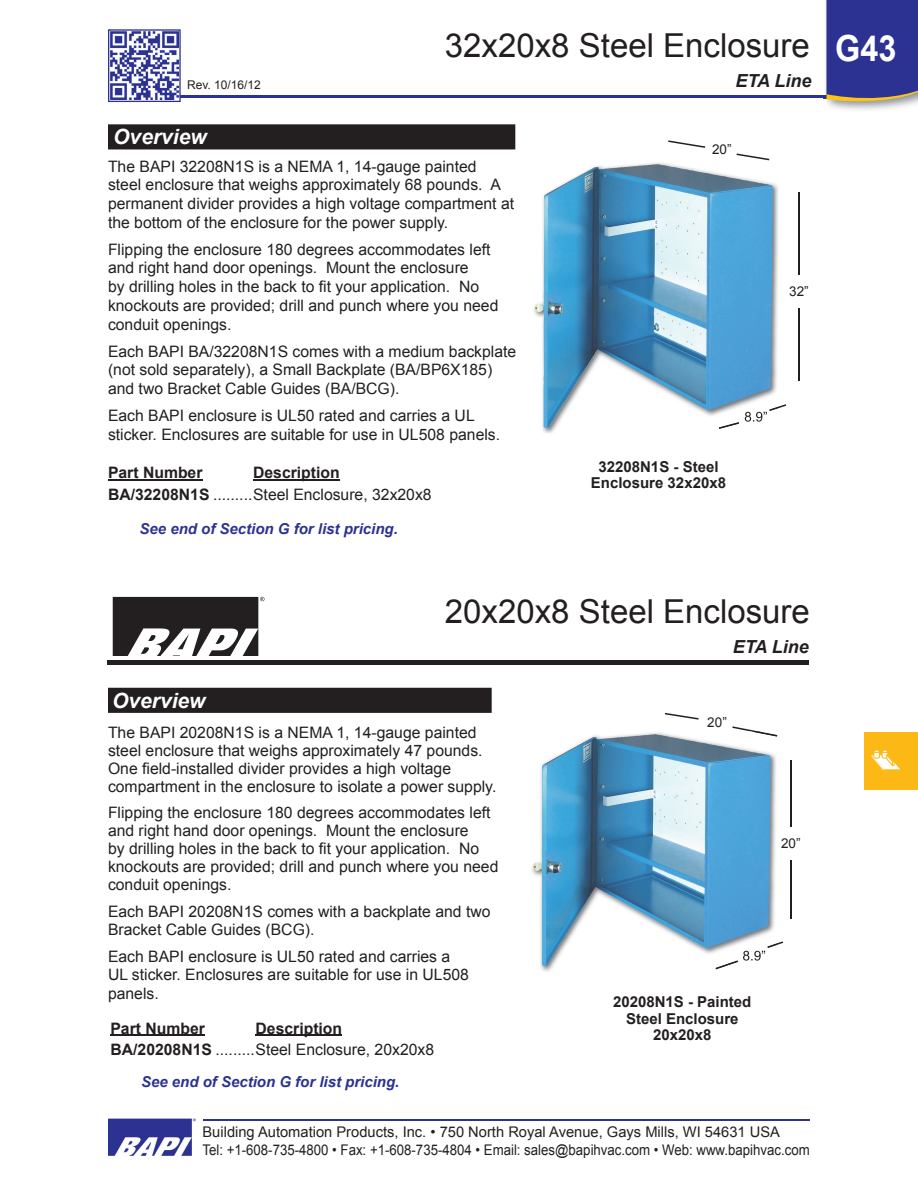
<style>
.page{position:relative;width:918px;height:1188px;background:#fff}
.page>*{position:absolute;margin:0;border:0;box-sizing:border-box;transform-origin:0 0}
.t1{font:700 36px "Arial";color:#fff;scale:.9 1}
.t2{font:33px "Arial";color:#231f20}
.t3{font:italic 700 21px "Arial";color:#fff}
.t4{font:italic 700 18px "Arial";color:#231f20}
.t5{font:15.75px/18.8px "Arial";color:#231f20}
.t6{font:700 15.75px "Arial";color:#231f20}
.t7{font:700 15px/16.5px "Arial";color:#231f20;text-align:center}
.t8{font:italic 700 15px "Arial";color:#2b3292}
.t9{font:14.7px/18px "Arial";color:#231f20}
.t10{font:13.5px "Arial";color:#231f20}
.t11{font:12px "Arial";color:#231f20}
.s1{font-weight:700}
</style>
<div class="page">
<div style="left:864px;top:732px;width:54px;height:57px;background:#fcb814"></div>
<svg style="left:871px;top:750px;width:29px;height:20px"></svg>
<hr style="left:124px;top:95px;width:761px;height:3px;background:#2b3292">
<svg style="left:108px;top:29px;width:73px;height:73px"></svg>
<img style="left:823px;top:98px;width:81px;height:12px">
<svg style="left:826px;top:0;width:92px;height:106px;background:#3c4192"></svg>
<hr style="left:204px;top:1119px;width:606px;height:2px;background:#2b3292">
<img style="left:108px;top:1118px;width:87px;height:38px">
<div style="left:108px;top:124px;width:407px;height:25px;background:#231f20"></div>
<hr style="left:108px;top:479px;width:95px;height:2px;background:#231f20">
<hr style="left:253px;top:479px;width:87px;height:2px;background:#231f20">
<div style="left:108px;top:688px;width:384px;height:25px;background:#231f20"></div>
<hr style="left:798px;top:192px;width:2px;height:82px;background:#231f20">
<hr style="left:798px;top:308px;width:2px;height:73px;background:#231f20">
<svg style="left:668px;top:140px;width:37px;height:8px"></svg>
<svg style="left:737px;top:154px;width:32px;height:6px"></svg>
<hr style="left:790px;top:760px;width:1px;height:66px;background:#231f20">
<hr style="left:790px;top:860px;width:1px;height:59px;background:#231f20">
<svg style="left:665px;top:713px;width:34px;height:7px"></svg>
<svg style="left:732px;top:726px;width:29px;height:6px"></svg>
<hr style="left:110px;top:1035px;width:95px;height:1px;background:#231f20">
<hr style="left:256px;top:1035px;width:86px;height:1px;background:#231f20">
<div style="left:107px;top:660px;width:702px;height:5px;background:#231f20"></div>
<img style="left:112px;top:596px;width:153px;height:60px">
<img style="left:534px;top:163px;width:244px;height:270px">
<img style="left:745px;top:412px;width:22px;height:10px">
<img style="left:719px;top:422px;width:20px;height:7px">
<svg style="left:769px;top:404px;width:17px;height:7px"></svg>
<img style="left:535px;top:164px;width:123px;height:264px">
<img style="left:532px;top:732px;width:244px;height:240px">
<img style="left:751px;top:732px;width:26px;height:5px">
<img style="left:743px;top:951px;width:22px;height:10px">
<img style="left:716px;top:960px;width:22px;height:9px">
<svg style="left:767px;top:941px;width:16px;height:7px"></svg>
<img style="left:533px;top:734px;width:121px;height:232px">
<p class="t11" style="left:187px;top:77px;width:75px">Rev. 10/16/12</p>
<h2 class="t2" style="left:445px;top:24px;width:367px">32x20x8 Steel Enclosure</h2>
<p class="t4" style="left:736px;top:69px;width:78px">ETA Line</p>
<h3 class="t3" style="left:113px;top:123px;width:95px">Overview</h3>
<p class="t5" style="left:108px;top:157px;width:408px">The BAPI 32208N1S is a NEMA 1, 14-gauge painted<br>steel enclosure that weighs approximately 68 pounds. A permanent divider provides a high voltage compartment at the bottom of the enclosure for the power supply.</p>
<p class="t5" style="left:108px;top:240px;width:392px">Flipping the enclosure 180 degrees accommodates left and right hand door openings. Mount the enclosure<br>by drilling holes in the back to fit your application. No knockouts are provided; drill and punch where you need conduit openings.</p>
<p class="t5" style="left:108px;top:342px;width:410px">Each BAPI BA/32208N1S comes with a medium backplate (not sold separately), a Small Backplate (BA/BP6X185) and two Bracket Cable Guides (BA/BCG).</p>
<p class="t5" style="left:108px;top:406px;width:394px">Each BAPI enclosure is UL50 rated and carries a UL sticker. Enclosures are suitable for use in UL508 panels.</p>
<p class="t6" style="left:108px;top:462px;width:96px">Part Number</p>
<p class="t5" style="left:108px;top:462px;width:325px;line-height:21.6px;text-indent:145px"><span class="s1">Description<br>BA/32208N1S</span> .........Steel Enclosure, 32x20x8</p>
<p class="t8" style="left:140px;top:518px;width:260px">See end of Section G for list pricing.</p>
<p class="t10" style="left:712px;top:140px;width:21px">20”</p>
<p class="t10" style="left:789px;top:282px;width:21px">32”</p>
<p class="t7" style="left:591px;top:459px;width:137px">32208N1S - Steel<br>Enclosure 32x20x8</p>
<h2 class="t2" style="left:445px;top:590px;width:367px">20x20x8 Steel Enclosure</h2>
<h3 class="t3" style="left:112px;top:687px;width:95px">Overview</h3>
<p class="t5" style="left:108px;top:724px;width:390px;line-height:18px">The BAPI 20208N1S is a NEMA 1, 14-gauge painted steel enclosure that weighs approximately 47 pounds.<br>One field-installed divider provides a high voltage compartment in the enclosure to isolate a power supply.</p>
<p class="t5" style="left:108px;top:804px;width:392px;line-height:18px">Flipping the enclosure 180 degrees accommodates left and right hand door openings. Mount the enclosure<br>by drilling holes in the back to fit your application. No knockouts are provided; drill and punch where you need conduit openings.</p>
<p class="t5" style="left:108px;top:902px;width:384px;line-height:18px">Each BAPI 20208N1S comes with a backplate and two<br>Bracket Cable Guides (BCG).</p>
<p class="t5" style="left:108px;top:947px;width:362px">Each BAPI enclosure is UL50 rated and carries a<br>UL sticker. Enclosures are suitable for use in UL508 panels.</p>
<p class="t6" style="left:110px;top:1018px;width:96px">Part Number</p>
<p class="t5" style="left:110px;top:1018px;width:325px;line-height:21.6px;text-indent:145px"><span class="s1">Description<br>BA/20208N1S</span> .........Steel Enclosure, 20x20x8</p>
<p class="t8" style="left:141px;top:1072px;width:260px">See end of Section G for list pricing.</p>
<p class="t4" style="left:733px;top:635px;width:78px">ETA Line</p>
<p class="t10" style="left:707px;top:713px;width:21px">20”</p>
<p class="t10" style="left:781px;top:834px;width:21px">20”</p>
<p class="t7" style="left:613px;top:994px;width:140px">20208N1S - Painted<br>Steel Enclosure<br>20x20x8</p>
<p class="t9" style="left:202px;top:1123px;width:609px">Building Automation Products, Inc. • 750 North Royal Avenue, Gays Mills, WI 54631 USA<br>Tel: +1-608-735-4800 • Fax: +1-608-735-4804 • Email: sales@bapihvac.com • Web: www.bapihvac.com</p>
<h1 class="t1" style="left:835px;top:24px;width:70px">G43</h1>
</div>
